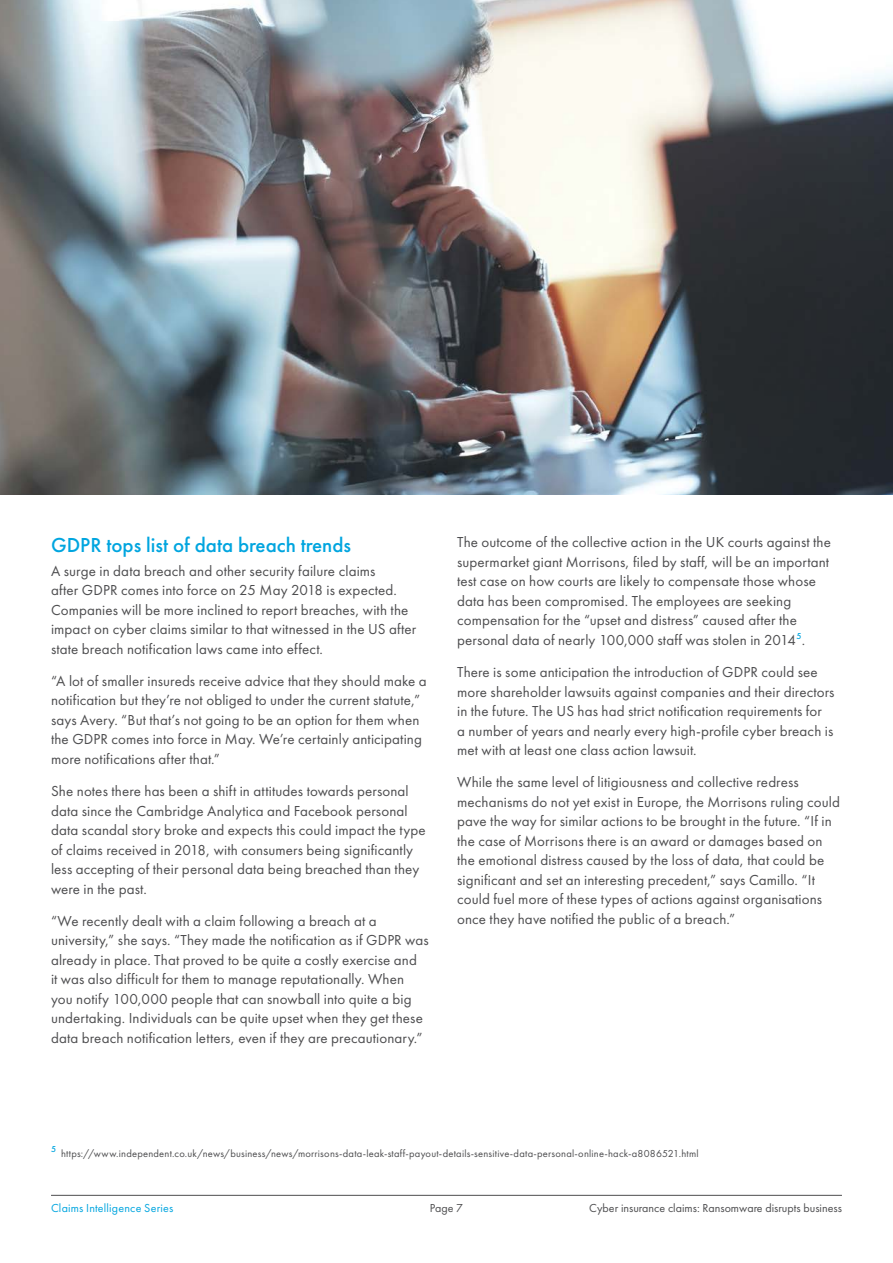
<style>
.page{position:relative;width:893px;height:1263px;background:#fff}
.page>*{position:absolute;margin:0;border:0;box-sizing:border-box;transform-origin:0 0}
.Sub_header{font:500 21px "Futura PT";color:#00a5df}
.Body{font:15px/19.5px "Futura PT";letter-spacing:.01em;color:#4d4d4f}
.t1{font:12px "Futura PT";color:#4d4d4f}
.t2{font:12px "Futura PT";letter-spacing:.015em;color:#00a5df}
.Footnote_text{font:10.5px "Futura PT";letter-spacing:.02em;color:#4d4d4f}
</style>
<div class="page">
<img style="left:0;top:0;width:893px;height:494px">
<hr style="left:51px;top:1195px;width:791px;height:1px;background:#4d4d4f">
<p class="Sub_header" style="left:51px;top:532px;width:302px">GDPR tops list of data breach trends</p>
<p class="Body" style="left:51px;top:561px;width:367px">A surge in data breach and other security failure claims<br>after GDPR comes into force on 25 May 2018 is expected.<br>Companies will be more inclined to report breaches, with the impact on cyber claims similar to that witnessed in the US after state breach notification laws came into effect.</p>
<p class="Body" style="left:51px;top:671px;width:377px">“A lot of smaller insureds receive advice that they should make a notification but they’re not obliged to under the current statute,” says Avery. “But that’s not going to be an option for them when the GDPR comes into force in May. We’re certainly anticipating more notifications after that.”</p>
<p class="Body" style="left:51px;top:781px;width:376px">She notes there has been a shift in attitudes towards personal data since the Cambridge Analytica and Facebook personal data scandal story broke and expects this could impact the type of claims received in 2018, with consumers being significantly less accepting of their personal data being breached than they were in the past.</p>
<p class="Body" style="left:51px;top:911px;width:379px">“We recently dealt with a claim following a breach at a university,” she says. “They made the notification as if GDPR was already in place. That proved to be quite a costly exercise and<br>it was also difficult for them to manage reputationally. When you notify 100,000 people that can snowball into quite a big undertaking. Individuals can be quite upset when they get these data breach notification letters, even if they are precautionary.”</p>
<p class="Body" style="left:457px;top:532px;width:375px">The outcome of the collective action in the UK courts against the supermarket giant Morrisons, filed by staff, will be an important test case on how courts are likely to compensate those whose data has been compromised. The employees are seeking compensation for the “upset and distress” caused after the personal data of nearly 100,000 staff was stolen in 2014<sup>5</sup>.</p>
<p class="Body" style="left:457px;top:662px;width:379px">There is some anticipation the introduction of GDPR could see more shareholder lawsuits against companies and their directors in the future. The US has had strict notification requirements for<br>a number of years and nearly every high-profile cyber breach is met with at least one class action lawsuit.</p>
<p class="Body" style="left:457px;top:772px;width:384px">While the same level of litigiousness and collective redress mechanisms do not yet exist in Europe, the Morrisons ruling could pave the way for similar actions to be brought in the future. “If in the case of Morrisons there is an award or damages based on the emotional distress caused by the loss of data, that could be significant and set an interesting precedent,” says Camillo. “It could fuel more of these types of actions against organisations once they have notified the public of a breach.”</p>
<p class="Footnote_text" style="left:51px;top:1147px;width:649px"><sup>5</sup> https://www.independent.co.uk/news/business/news/morrisons-data-leak-staff-payout-details-sensitive-data-personal-online-hack-a8086521.html</p>
<p class="t2" style="left:51px;top:1200px;width:124px">Claims Intelligence Series</p>
<p class="t1" style="left:430px;top:1200px;width:35px">Page 7</p>
<p class="t1" style="left:589px;top:1200px;width:254px">Cyber insurance claims: Ransomware disrupts business</p>
</div>
